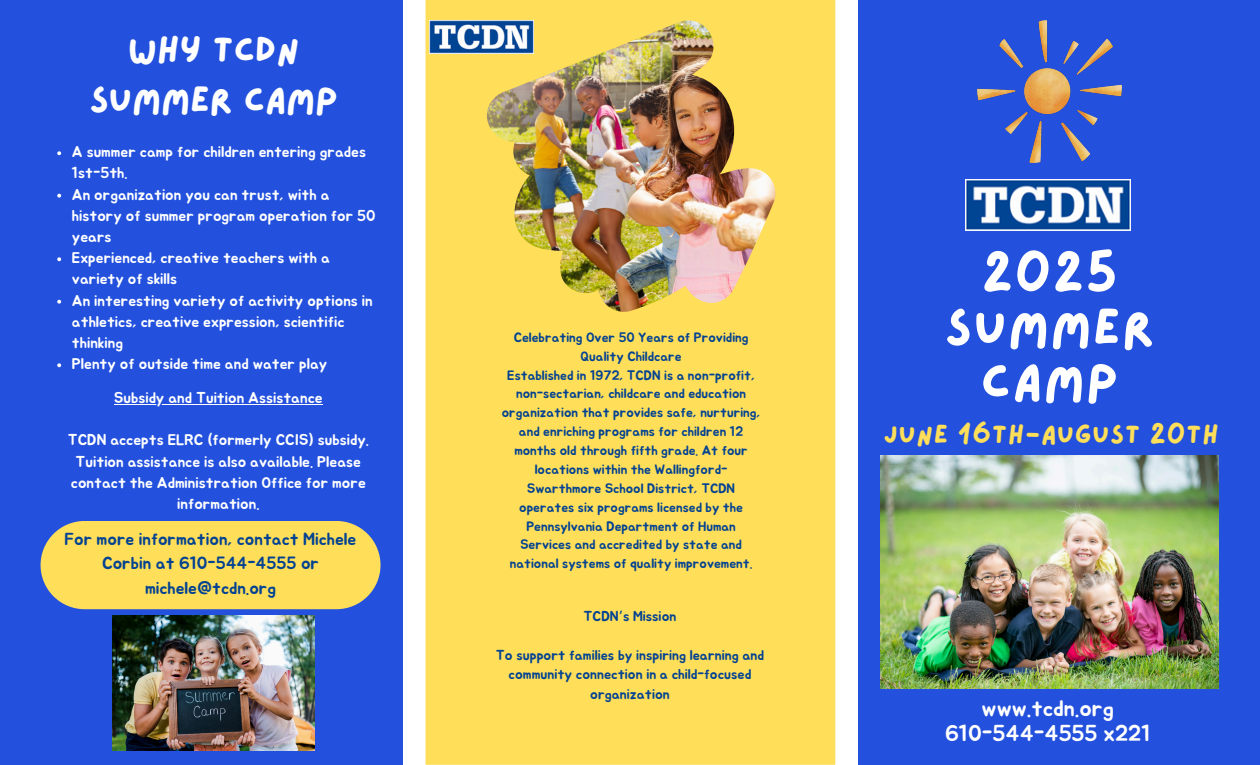
<style>
.page{position:relative;width:1260px;height:765px;background:#2351dd}
.page>*{position:absolute;margin:0;border:0;box-sizing:border-box;transform-origin:0 0}
.t1{font:51px/54px "Lazydog";letter-spacing:.035em;color:#fff;text-align:center}
.t2{font:36.25px/50.1px "Lazydog";color:#fff;text-align:center}
.t3{font:26.25px "Lazydog";letter-spacing:.035em;color:#ffde59}
.t4{font:22.5px/25.2px "Jua";color:#fff;text-align:center}
.t5{font:17.38px/24.1px "Jua";color:#024292;text-align:center}
.t6{font:15.38px/21.2px "Jua";color:#fff}
.t7{font:14.12px/19.2px "Jua";color:#024292;text-align:center}
.t8{font:13.5px/18.9px "Jua";color:#024292;text-align:center}
.s1{font-family:"Noto Sans Gurmukhi"}
</style>
<div class="page">
<svg style="left:403px;top:0;width:455px;height:765px;background:#fee374"></svg>
<img style="left:978px;top:20px;width:143px;height:143px">
<img style="left:487px;top:20px;width:288px;height:292px">
<div style="left:41px;top:521px;width:340px;height:88px;background:#ffde59"></div>
<img style="left:430px;top:20px;width:104px;height:33px">
<img style="left:966px;top:180px;width:164px;height:50px">
<img style="left:113px;top:616px;width:201px;height:135px">
<img style="left:880px;top:456px;width:339px;height:232px">
<svg style="left:57px;top:151px;width:4px;height:4px"></svg>
<svg style="left:57px;top:194px;width:4px;height:4px"></svg>
<svg style="left:57px;top:257px;width:4px;height:4px"></svg>
<svg style="left:57px;top:300px;width:4px;height:4px"></svg>
<svg style="left:57px;top:363px;width:4px;height:4px"></svg>
<hr style="left:114px;top:404px;width:209px;height:1px;background:#fff">
<p class="t2" style="left:89px;top:26px;width:250px">WHY TCDN<br>SUMMER CAMP</p>
<h6 class="t6" style="left:72px;top:142px;width:296px">A summer camp for children entering grades<br>1st-5th.</h6>
<h5 class="t6" style="left:72px;top:184px;width:305px">An organization you can trust, with a history of summer program operation for 50 years</h5>
<p class="t6" style="left:72px;top:248px;width:260px">Experienced, creative teachers with a variety of skills</p>
<p class="t6" style="left:72px;top:290px;width:302px">An interesting variety of activity options in athletics, creative expression, scientific thinking</p>
<p class="t6" style="left:72px;top:354px;width:257px">Plenty of outside time and water play</p>
<p class="t6" style="left:114px;top:388px;width:210px">Subsidy and Tuition Assistance</p>
<p class="t6" style="left:68px;top:430px;width:303px;text-align:center">TCDN accepts ELRC (formerly CCIS) subsidy.<br>Tuition assistance is also available. Please contact the Administration Office for more</p>
<h1 class="t6" style="left:177px;top:494px;width:84px">information.</h1>
<p class="t5" style="left:65px;top:528px;width:293px">For more information, contact Michele<br>Corbin at 610-544-4555 or michele@tcdn.org</p>
<p class="t8" style="left:514px;top:328px;width:236px">Celebrating Over 50 Years of Providing<br>Quality Childcare</p>
<p class="t8" style="left:507px;top:366px;width:249px">Established in 1972, TCDN is a non-profit,</p>
<p class="t8" style="left:502px;top:385px;width:260px">non-sectarian, childcare and education organization that provides safe, nurturing, and enriching programs for children 12 months old through fifth grade. At four locations within the Wallingford-Swarthmore School District, TCDN operates six programs licensed by the Pennsylvania Department of Human Services and accredited by state and national systems of quality improvement.</p>
<p class="t7" style="left:584px;top:608px;width:94px">TCDN<span class="s1">’</span>s Mission</p>
<h6 class="t7" style="left:496px;top:646px;width:270px">To support families by inspiring learning and community connection in a child-focused</h6>
<h6 class="t7" style="left:590px;top:685px;width:81px">organization</h6>
<p class="t1" style="left:945px;top:249px;width:211px">2025<br>SUMMER<br>CAMP</p>
<p class="t3" style="left:884px;top:422px;width:337px">JUNE 16TH-AUGUST 20TH</p>
<h6 class="t4" style="left:945px;top:696px;width:207px">www.tcdn.org<br>610-544-4555 x221</h6>
</div>
